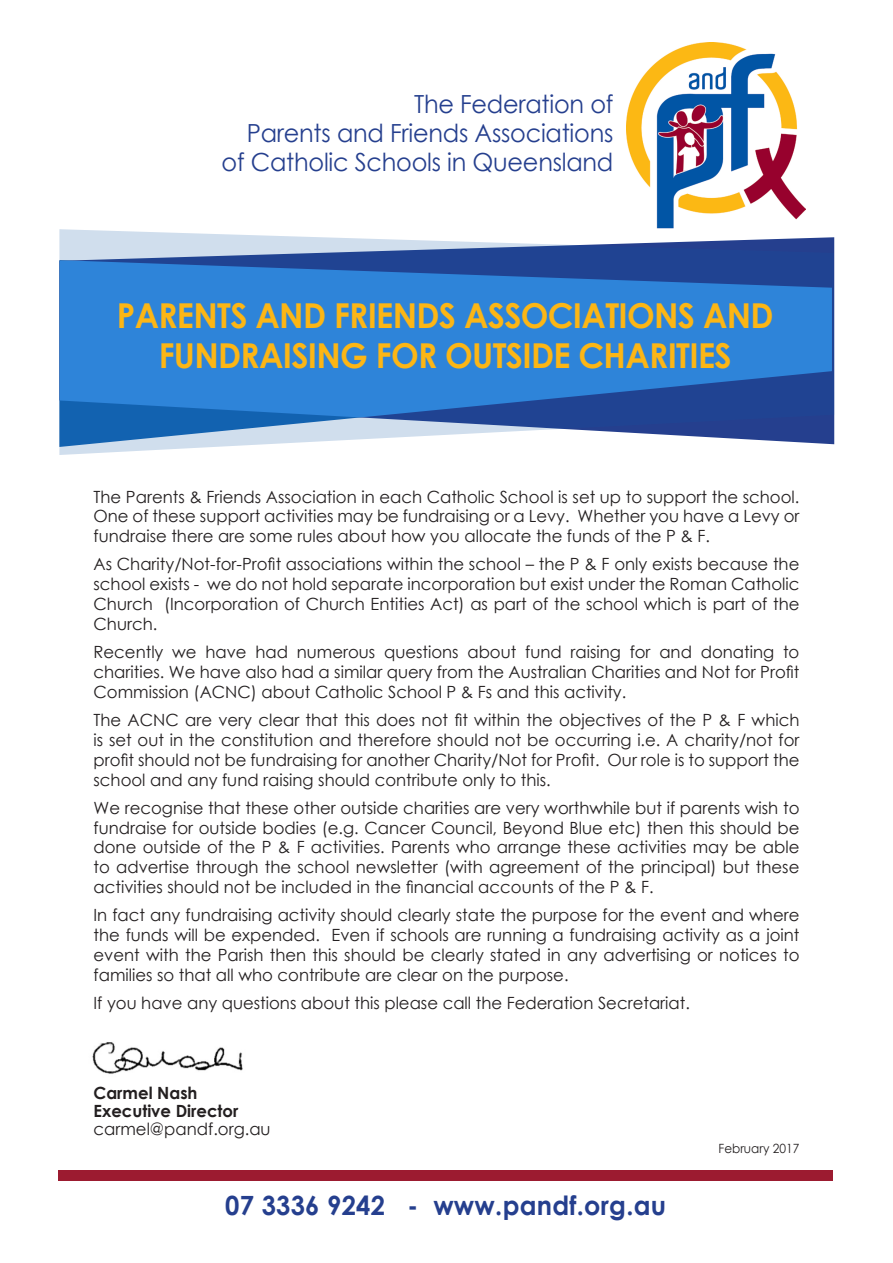
<style>
.page{position:relative;width:893px;height:1263px;background:#fff}
.page>*{position:absolute;margin:0;border:0;box-sizing:border-box;transform-origin:0 0}
.t1{font:700 34.35px/39.6px "Century Gothic";letter-spacing:-.02em;color:#fcb615;text-align:center;scale:.96 1}
.t2{font:700 26.55px "Century Gothic";letter-spacing:.01em;color:#253f8e;scale:.96 1}
.t3{font:24.9px/28.8px "Century Gothic";letter-spacing:-.01em;color:#253f8e;text-align:right;scale:.96 1}
.t4{font:16.8px/19.8px "Century Gothic";color:#231f20;text-align:justify}
.t5{font:700 16.8px "Century Gothic";color:#231f20}
.t6{font:12.75px "Century Gothic";color:#231f20;scale:.94 1}
</style>
<div class="page">
<img style="left:92px;top:1042px;width:151px;height:32px">
<img style="left:626px;top:43px;width:179px;height:186px">
<svg style="left:59px;top:229px;width:775px;height:226px"></svg>
<svg style="left:59px;top:260px;width:773px;height:187px;background:#397ecb"></svg>
<div style="left:58px;top:1170px;width:775px;height:10px;background:#9c1b30"></div>
<p class="t3" style="left:414px;top:89px;width:209px">The Federation of</p>
<p class="t3" style="left:222px;top:118px;width:410px">Parents and Friends Associations of Catholic Schools in Queensland</p>
<p class="t1" style="left:117px;top:294px;width:686px">PARENTS AND FRIENDS ASSOCIATIONS AND<br>FUNDRAISING FOR OUTSIDE CHARITIES</p>
<p class="t4" style="left:94px;top:486px;width:707px">The Parents &amp; Friends Association in each Catholic School is set up to support the school.<br>One of these support activities may be fundraising or a Levy. Whether you have a Levy or fundraise there are some rules about how you allocate the funds of the P &amp; F.</p>
<p class="t4" style="left:94px;top:554px;width:707px">As Charity/Not-for-Profit associations within the school – the P &amp; F only exists because the school exists - we do not hold separate incorporation but exist under the Roman Catholic Church (Incorporation of Church Entities Act) as part of the school which is part of the Church.</p>
<p class="t4" style="left:94px;top:642px;width:707px">Recently we have had numerous questions about fund raising for and donating to charities. We have also had a similar query from the Australian Charities and Not for Profit Commission (ACNC) about Catholic School P &amp; Fs and this activity.</p>
<p class="t4" style="left:94px;top:710px;width:707px">The ACNC are very clear that this does not fit within the objectives of the P &amp; F which is set out in the constitution and therefore should not be occurring i.e. A charity/not for profit should not be fundraising for another Charity/Not for Profit. Our role is to support the school and any fund raising should contribute only to this.</p>
<p class="t4" style="left:94px;top:797px;width:707px">We recognise that these other outside charities are very worthwhile but if parents wish to fundraise for outside bodies (e.g. Cancer Council, Beyond Blue etc) then this should be done outside of the P &amp; F activities. Parents who arrange these activities may be able to advertise through the school newsletter (with agreement of the principal) but these activities should not be included in the financial accounts of the P &amp; F.</p>
<p class="t4" style="left:94px;top:905px;width:707px">In fact any fundraising activity should clearly state the purpose for the event and where the funds will be expended. Even if schools are running a fundraising activity as a joint event with the Parish then this should be clearly stated in any advertising or notices to families so that all who contribute are clear on the purpose.</p>
<p class="t4" style="left:94px;top:993px;width:598px">If you have any questions about this please call the Federation Secretariat.</p>
<p class="t5" style="left:94px;top:1080px;width:105px">Carmel Nash</p>
<p class="t5" style="left:94px;top:1098px;width:146px">Executive Director</p>
<p class="t4" style="left:94px;top:1119px;width:179px">carmel@pandf.org.au</p>
<p class="t2" style="left:225px;top:1185px;width:461px">07 3336 9242 - www.pandf.org.au</p>
<p class="t6" style="left:718px;top:1140px;width:88px">February 2017</p>
</div>
